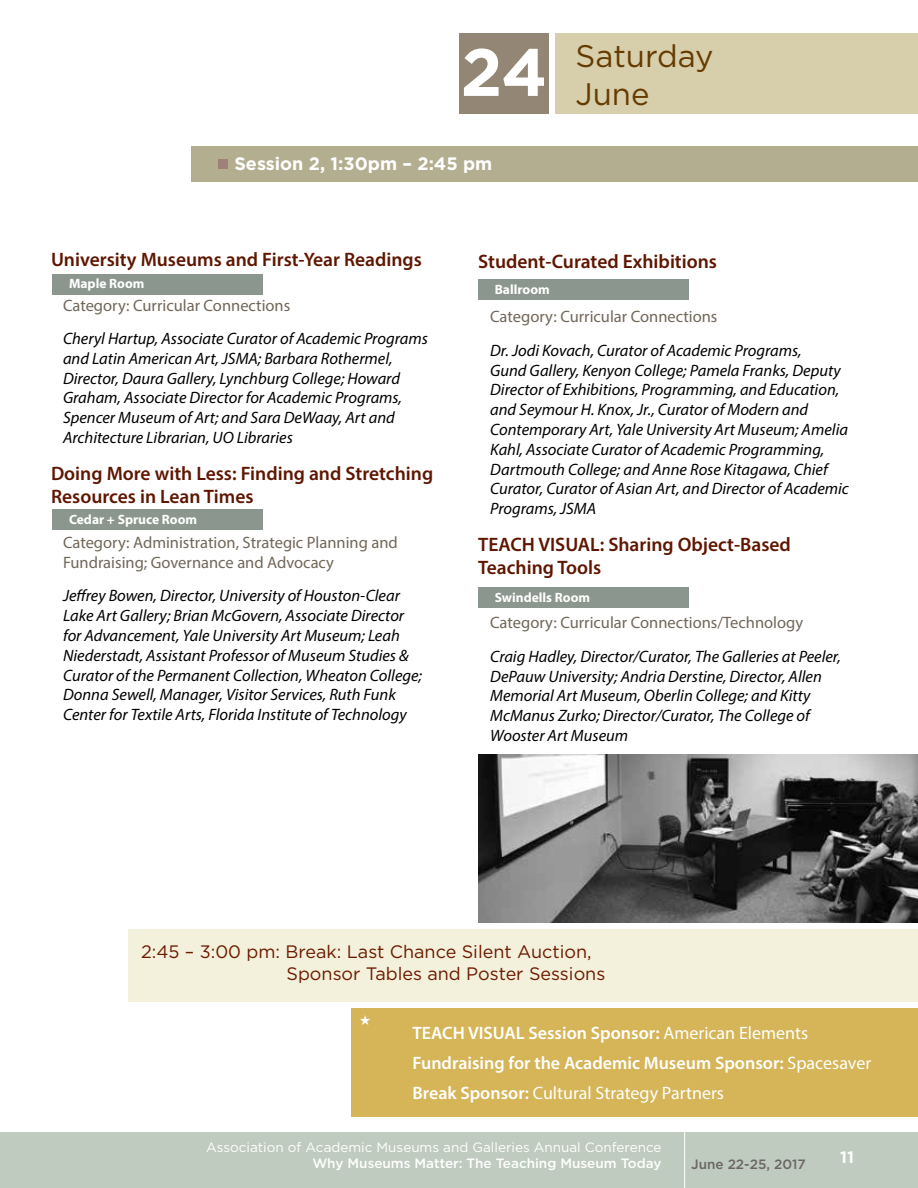
<style>
.page{position:relative;width:918px;height:1188px;background:#fff}
.page>*{position:absolute;margin:0;border:0;box-sizing:border-box;transform-origin:0 0}
.t1{font:31.2px/37.3px "Gotham";color:#663b00}
.t2{font:600 19.5px/23.4px "Myriad Pro";color:#5f1600}
.t3{font:600 18px/30px "Myriad Pro";color:#fff}
.t4{font:18px/21.6px "Gotham";color:#6c1a00}
.t5{font:700 18px "Gotham";color:#fff}
.t6{font:italic 16.5px/19.8px "Myriad Pro";color:#000}
.t7{font:16.5px/19.8px "Myriad Pro";color:#716759}
.t8{font:700 16.5px "Gotham";color:#fff}
.t9{font:13.5px "Gotham";color:#fff}
.t10{font:700 13.5px "Myriad Pro";color:#fff}
.t11{font:500 13.5px "Gotham";color:#fff}
.t12{font:500 13.5px "Gotham";color:#6b6565}
.s1{font-weight:400}
</style>
<div class="page">
<div style="left:0;top:1132px;width:918px;height:56px;background:#becbbe"></div>
<hr style="left:684px;top:1132px;width:1px;height:56px;background:#fff">
<div style="left:555px;top:33px;width:363px;height:81px;background:#d7cfac"></div>
<div style="left:459px;top:33px;width:90px;height:81px;background:#938674"></div>
<div style="left:192px;top:146px;width:726px;height:36px;background:#b4ae91"></div>
<div style="left:218px;top:159px;width:10px;height:10px;background:#9f8277"></div>
<div style="left:128px;top:929px;width:790px;height:73px;background:#f3f0db"></div>
<img style="left:478px;top:754px;width:440px;height:168px">
<div style="left:351px;top:1008px;width:567px;height:109px;background:#d5b557"></div>
<div style="left:52px;top:274px;width:211px;height:20px;background:#8b968e"></div>
<div style="left:52px;top:510px;width:211px;height:20px;background:#8b968e"></div>
<div style="left:478px;top:280px;width:211px;height:20px;background:#8b968e"></div>
<div style="left:478px;top:587px;width:211px;height:21px;background:#8b968e"></div>
<h1 class="t1" style="left:461px;top:37px;width:255px;text-indent:115px">Saturday<br><sup>24</sup> June</h1>
<p class="t5" style="left:234px;top:152px;width:259px">Session 2, 1:30pm – 2:45 pm</p>
<p class="t2" style="left:51px;top:247px;width:372px">University Museums and First-Year Readings</p>
<p class="t7" style="left:63px;top:295px;width:229px">Category: Curricular Connections</p>
<p class="t6" style="left:63px;top:328px;width:366px">Cheryl Hartup, Associate Curator of Academic Programs and Latin American Art, JSMA; Barbara Rothermel, Director, Daura Gallery, Lynchburg College; Howard Graham, Associate Director for Academic Programs, Spencer Museum of Art; and Sara DeWaay, Art and Architecture Librarian, UO Libraries</p>
<p class="t2" style="left:51px;top:461px;width:384px">Doing More with Less: Finding and Stretching<br>Resources in Lean Times</p>
<p class="t7" style="left:63px;top:533px;width:336px">Category: Administration, Strategic Planning and<br>Fundraising; Governance and Advocacy</p>
<p class="t6" style="left:63px;top:586px;width:361px">Jeffrey Bowen, Director, University of Houston-Clear Lake Art Gallery; Brian McGovern, Associate Director for Advancement, Yale University Art Museum; Leah Niederstadt, Assistant Professor of Museum Studies &amp; Curator of the Permanent Collection, Wheaton College; Donna Sewell, Manager, Visitor Services, Ruth Funk Center for Textile Arts, Florida Institute of Technology</p>
<p class="t10" style="left:69px;top:275px;width:77px">Maple Room</p>
<p class="t10" style="left:69px;top:511px;width:130px">Cedar + Spruce Room</p>
<p class="t2" style="left:478px;top:250px;width:240px">Student-Curated Exhibitions</p>
<p class="t10" style="left:495px;top:281px;width:56px">Ballroom</p>
<p class="t7" style="left:490px;top:307px;width:229px">Category: Curricular Connections</p>
<p class="t6" style="left:490px;top:340px;width:360px">Dr. Jodi Kovach, Curator of Academic Programs,<br>Gund Gallery, Kenyon College; Pamela Franks, Deputy Director of Exhibitions, Programming, and Education, and Seymour H. Knox, Jr., Curator of Modern and Contemporary Art, Yale University Art Museum; Amelia Kahl, Associate Curator of Academic Programming, Dartmouth College; and Anne Rose Kitagawa, Chief Curator, Curator of Asian Art, and Director of Academic Programs, JSMA</p>
<p class="t2" style="left:478px;top:532px;width:314px">TEACH VISUAL: Sharing Object-Based<br>Teaching Tools</p>
<p class="t7" style="left:490px;top:613px;width:314px">Category: Curricular Connections/Technology</p>
<p class="t6" style="left:490px;top:646px;width:352px">Craig Hadley, Director/Curator, The Galleries at Peeler, DePauw University; Andria Derstine, Director, Allen Memorial Art Museum, Oberlin College; and Kitty McManus Zurko; Director/Curator, The College of Wooster Art Museum</p>
<p class="t10" style="left:495px;top:588px;width:97px">Swindells Room</p>
<p class="t4" style="left:286px;top:941px;width:320px;text-indent:-145px">2:45 – 3:00 pm: Break: Last Chance Silent Auction,<br>Sponsor Tables and Poster Sessions</p>
<p class="t3" style="left:412px;top:1018px;width:460px">TEACH VISUAL Session Sponsor: <span class="s1">American Elements<br></span>Fundraising for the Academic Museum Sponsor: <span class="s1">Spacesaver<br></span>Break Sponsor: <span class="s1">Cultural Strategy Partners</span></p>
<p class="t9" style="left:206px;top:1139px;width:457px">Association of Academic Museums and Galleries Annual Conference</p>
<p class="t11" style="left:312px;top:1156px;width:351px">Why Museums Matter: The Teaching Museum Today</p>
<p class="t12" style="left:691px;top:1156px;width:116px">June 22-25, 2017</p>
<p class="t8" style="left:840px;top:1147px;width:15px">11</p>
</div>
